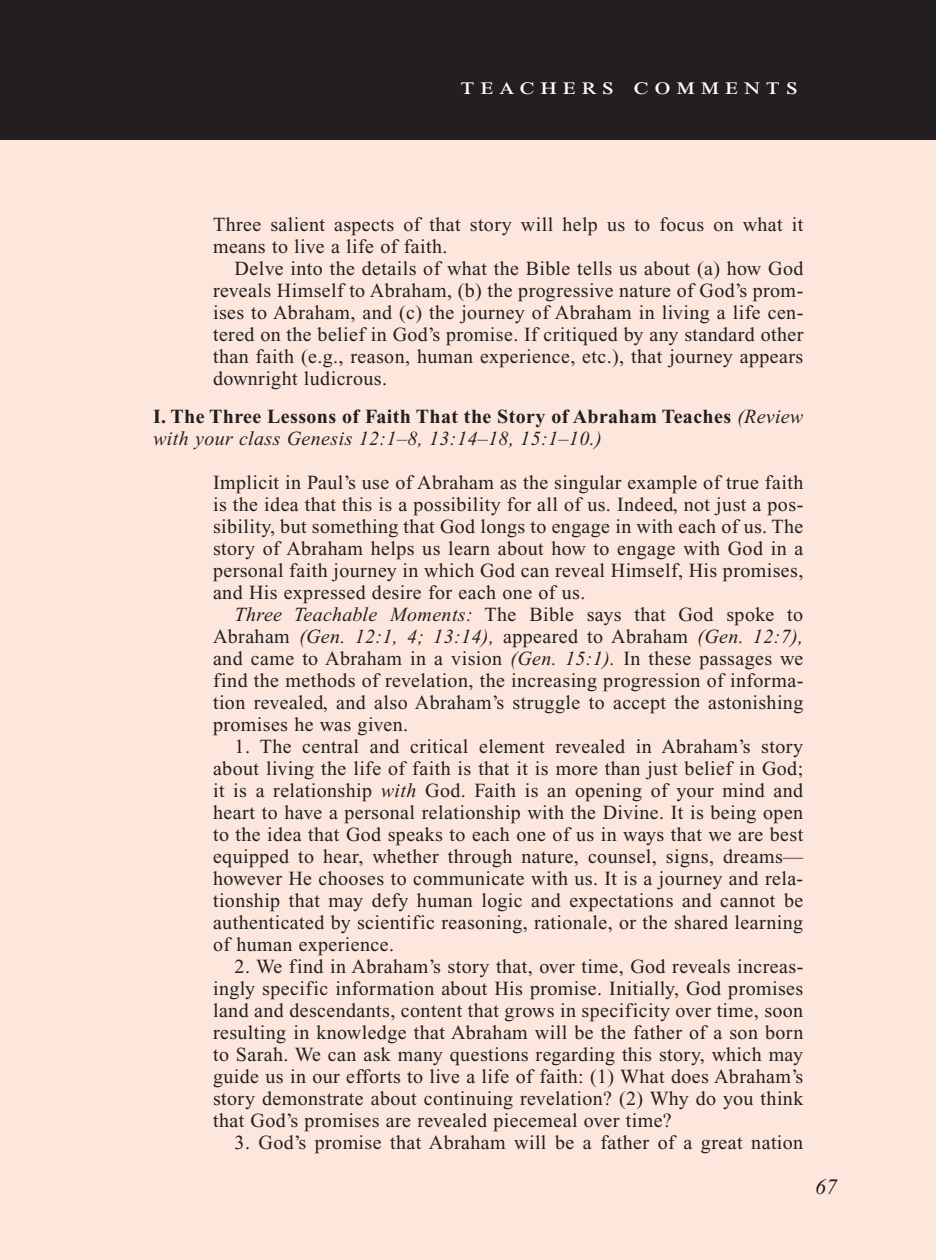
<style>
.page{position:relative;width:936px;height:1260px;background:#fff}
.page>*{position:absolute;margin:0;border:0;box-sizing:border-box;transform-origin:0 0}
.Teachers_Comments_He{font:24px "Times New Roman PS Std";letter-spacing:.2em;color:#fff;scale:1.2 1}
.PageNumbers{font:italic 22px "Times New Roman PS Std";color:#231f20}
.Objectives_Body_Text{font:20px/22px "Times New Roman PS Std";letter-spacing:.02em;color:#231f20;text-align:justify}
.Roman_Numeral_Sub_He{font:700 20px/22px "Times New Roman PS Std";letter-spacing:.02em;color:#231f20}
.s1{font-weight:400;font-style:italic}
.s2{font-style:italic}
</style>
<div class="page">
<div style="left:0;top:134px;width:936px;height:1126px;background:#fde7dc"></div>
<div style="left:0;top:0;width:936px;height:140px;background:#231f20"></div>
<p class="Teachers_Comments_He" style="left:461px;top:73px;width:283px">teachers comments</p>
<p class="Objectives_Body_Text" style="left:213px;top:213px;width:592px">Three salient aspects of that story will help us to focus on what it means to live a life of faith.</p>
<p class="Objectives_Body_Text" style="left:213px;top:257px;width:592px;text-indent:22px">Delve into the details of what the Bible tells us about (a) how God reveals Himself to Abraham, (b) the progressive nature of God’s prom&shy;ises to Abraham, and (c) the journey of Abraham in living a life cen&shy;tered on the belief in God’s promise. If critiqued by any standard other than faith (e.g., reason, human experience, etc.), that journey appears downright ludicrous.</p>
<p class="Roman_Numeral_Sub_He" style="left:153px;top:405px;width:652px">I. The Three Lessons of Faith That the Story of Abraham Teaches <span class="s1">(Review with your class Genesis 12:1–8, 13:14–18, 15:1–10.)</span></p>
<p class="Objectives_Body_Text" style="left:213px;top:471px;width:592px">Implicit in Paul’s use of Abraham as the singular example of true faith is the idea that this is a possibility for all of us. Indeed, not just a pos&shy;sibility, but something that God longs to engage in with each of us. The story of Abraham helps us learn about how to engage with God in a personal faith journey in which God can reveal Himself, His promises, and His expressed desire for each one of us.</p>
<p class="Objectives_Body_Text" style="left:213px;top:603px;width:592px;text-indent:22px"><span class="s2">Three Teachable Moments:</span> The Bible says that God spoke to Abraham <span class="s2">(Gen. 12:1, 4; 13:14),</span> appeared to Abraham <span class="s2">(Gen. 12:7), </span>and came to Abraham in a vision <span class="s2">(Gen. 15:1).</span> In these passages we find the methods of revelation, the increasing progression of informa&shy;tion revealed, and also Abraham’s struggle to accept the astonishing promises he was given.</p>
<p class="Objectives_Body_Text" style="left:213px;top:735px;width:592px;text-indent:22px">1. The central and critical element revealed in Abraham’s story about living the life of faith is that it is more than just belief in God; it is a relationship <span class="s2">with</span> God. Faith is an opening of your mind and heart to have a personal relationship with the Divine. It is being open to the idea that God speaks to each one of us in ways that we are best equipped to hear, whether through nature, counsel, signs, dreams— however He chooses to communicate with us. It is a journey and rela&shy;tionship that may defy human logic and expectations and cannot be authenticated by scientific reasoning, rationale, or the shared learning of human experience.</p>
<p class="Objectives_Body_Text" style="left:213px;top:955px;width:592px;text-indent:22px">2. We find in Abraham’s story that, over time, God reveals increas&shy;ingly specific information about His promise. Initially, God promises land and descendants, content that grows in specificity over time, soon resulting in knowledge that Abraham will be the father of a son born to Sarah. We can ask many questions regarding this story, which may guide us in our efforts to live a life of faith: (1) What does Abraham’s story demonstrate about continuing revelation? (2) Why do you think that God’s promises are revealed piecemeal over time?</p>
<p class="Objectives_Body_Text" style="left:235px;top:1131px;width:570px">3. God’s promise that Abraham will be a father of a great nation</p>
<p class="PageNumbers" style="left:815px;top:1175px;width:23px">67</p>
</div>
